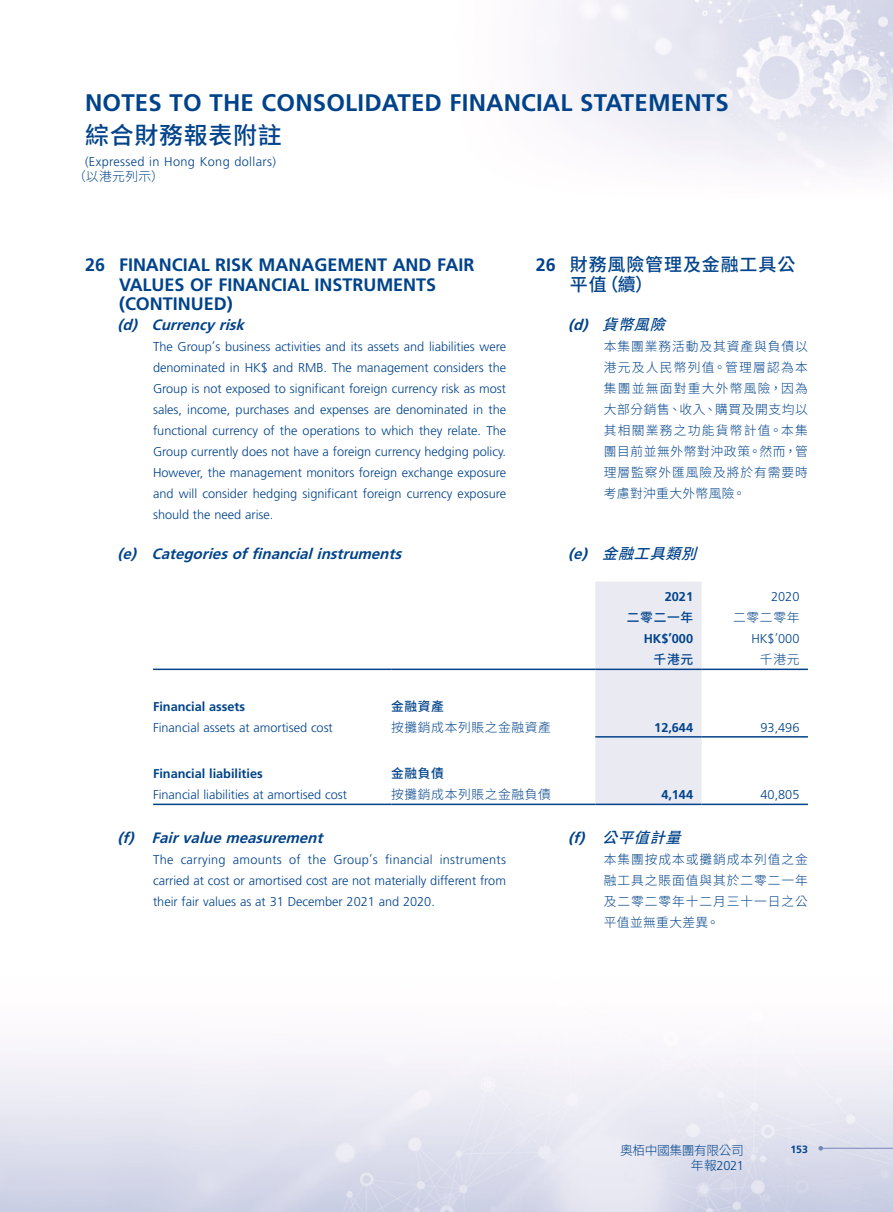
<style>
.page{position:relative;width:893px;height:1212px;background:#fff}
.page>*{position:absolute;margin:0;border:0;box-sizing:border-box;transform-origin:0 0}
.t1{font:700 24px "Frutiger LT Std";letter-spacing:.01em;color:#00438a}
.t2{font:500 24px "Source Han Sans TC";letter-spacing:.03em;color:#00438a}
.Heading_1{font:700 18px/19.5px "Frutiger LT Std";color:#00438a}
.C_Heading_1{font:500 18px/19.5px "Source Han Sans TC";letter-spacing:.05em;color:#00438a}
.Heading_2{font:italic 700 15px "Frutiger LT Std";color:#00438a}
.C_Heading_2{font:italic 500 15px "Source Han Sans TC";color:#00438a}
.Body_Text{font:300 12.75px/21px "Frutiger LT Std";color:#00438a;text-align:justify}
.C_Body_Text{font:300 12.75px/21px "Source Han Sans TC";letter-spacing:.07em;color:#00438a;text-align:justify}
.Body_Text-2{font:700 12.75px "Frutiger LT Std";color:#00438a}
.Body_Text-3{font:300 12.75px "Source Han Sans TC";letter-spacing:.05em;color:#00438a}
.Body_Text-4{font:300 12.75px "Frutiger LT Std";letter-spacing:.03em;color:#00438a}
.Body_Text-5{font:500 12.75px "Source Han Sans TC";letter-spacing:.05em;color:#00438a}
.C_Body_Text-2{font:300 12.75px "Source Han Sans TC";letter-spacing:-.03em;color:#00438a}
.t3{font:700 10.5px "Frutiger LT Std";color:#00438a}
.s1{font-family:"Frutiger LT Std";font-weight:700}
.s2{font-family:"Source Han Sans TC"}
</style>
<div class="page">
<img style="left:553px;top:0;width:340px;height:170px">
<svg style="left:818px;top:1146px;width:5px;height:4px"></svg>
<hr style="left:820px;top:1148px;width:73px;height:1px;background:#7488b9">
<div style="left:595px;top:582px;width:107px;height:221px;background:#eaeaf3"></div>
<hr style="left:153px;top:668px;width:238px;height:2px;background:#00438a">
<hr style="left:391px;top:668px;width:204px;height:2px;background:#00438a">
<hr style="left:595px;top:668px;width:107px;height:2px;background:#00438a">
<hr style="left:702px;top:668px;width:106px;height:2px;background:#00438a">
<hr style="left:595px;top:736px;width:107px;height:1px;background:#00438a">
<hr style="left:702px;top:736px;width:106px;height:1px;background:#00438a">
<hr style="left:153px;top:803px;width:238px;height:2px;background:#00438a">
<hr style="left:391px;top:803px;width:204px;height:2px;background:#00438a">
<hr style="left:595px;top:803px;width:107px;height:2px;background:#00438a">
<hr style="left:702px;top:803px;width:106px;height:2px;background:#00438a">
<h1 class="t1" style="left:85px;top:89px;width:645px">NOTES TO THE CONSOLIDATED FINANCIAL STATEMENTS</h1>
<h1 class="t2" style="left:85px;top:121px;width:198px">綜合財務報表附註</h1>
<p class="Body_Text-4" style="left:85px;top:154px;width:192px">(Expressed in Hong Kong dollars)</p>
<p class="C_Body_Text" style="left:73px;top:166px;width:92px">（以港元列示）</p>
<p class="Heading_1" style="left:119px;top:255px;width:357px;text-indent:-34px">26 FINANCIAL RISK MANAGEMENT AND FAIR<br>VALUES OF FINANCIAL INSTRUMENTS (CONTINUED)</p>
<p class="Heading_2" style="left:118px;top:315px;width:133px">(d) Currencyrisk</p>
<p class="Body_Text" style="left:153px;top:336px;width:355px">The Group’s business activities and its assets and liabilities were denominated in HK$ and RMB. The management considers the Group is not exposed to significant foreign currency risk as most sales, income, purchases and expenses are denominated in the functional currency of the operations to which they relate. The Group currently does not have a foreign currency hedging policy.<br>However, the management monitors foreign exchange exposure and will consider hedging significant foreign currency exposure should the need arise.</p>
<p class="Heading_2" style="left:118px;top:545px;width:290px">(e) Categoriesoffinancialinstruments</p>
<p class="C_Heading_1" style="left:570px;top:255px;width:227px;text-indent:-34px"><span class="s1">26</span> 財務風險管理及金融工具公平值（續）</p>
<p class="C_Heading_2" style="left:568px;top:316px;width:109px"><span class="s1">(d)</span> 貨幣風險</p>
<p class="C_Body_Text" style="left:604px;top:336px;width:206px">本集團業務活動及其資產與負債以港元及人民幣列值。管理層認為本集團並無面對重大外幣風險，因為大部分銷售、收入、購買及開支均以其相關業務之功能貨幣計值。本集團目前並無外幣對沖政策。然而，管理層監察外匯風險及將於有需要時考慮對沖重大外幣風險。</p>
<p class="C_Heading_2" style="left:568px;top:545px;width:141px"><span class="s1">(e)</span> 金融工具類別</p>
<p class="Body_Text-2" style="left:665px;top:589px;width:30px">2021</p>
<p class="Body_Text" style="left:771px;top:586px;width:30px">2020</p>
<p class="Body_Text-5" style="left:627px;top:610px;width:68px">二零二一年</p>
<p class="Body_Text-3" style="left:733px;top:610px;width:68px">二零二零年</p>
<p class="Body_Text-2" style="left:644px;top:631px;width:51px">HK$’000</p>
<p class="Body_Text" style="left:751px;top:628px;width:50px">HK$’000</p>
<p class="Body_Text-5" style="left:654px;top:652px;width:41px">千港元</p>
<p class="Body_Text-3" style="left:760px;top:652px;width:41px">千港元</p>
<p class="Body_Text-2" style="left:153px;top:699px;width:94px">Financial assets</p>
<p class="Body_Text-5" style="left:391px;top:699px;width:54px">金融資產</p>
<p class="Body_Text" style="left:153px;top:717px;width:181px">Financial assets at amortised cost</p>
<p class="Body_Text-3" style="left:391px;top:720px;width:161px">按攤銷成本列賬之金融資產</p>
<p class="Body_Text-2" style="left:654px;top:720px;width:40px">12,644</p>
<p class="Body_Text" style="left:761px;top:717px;width:40px">93,496</p>
<p class="Body_Text-2" style="left:153px;top:766px;width:111px">Financial liabilities</p>
<p class="Body_Text-5" style="left:391px;top:766px;width:54px">金融負債</p>
<p class="Body_Text" style="left:153px;top:784px;width:195px">Financial liabilities at amortised cost</p>
<p class="Body_Text-3" style="left:391px;top:787px;width:161px">按攤銷成本列賬之金融負債</p>
<p class="Body_Text-2" style="left:661px;top:787px;width:33px">4,144</p>
<p class="Body_Text" style="left:761px;top:784px;width:40px">40,805</p>
<p class="Heading_2" style="left:118px;top:828px;width:211px">(f) Fairvaluemeasurement</p>
<p class="Body_Text" style="left:153px;top:849px;width:354px">The carrying amounts of the Group’s financial instruments carried at cost or amortised cost are not materially different from their fair values as at 31 December 2021 and 2020.</p>
<p class="C_Heading_2" style="left:568px;top:828px;width:125px"><span class="s1">(f)</span> 公平值計量</p>
<p class="C_Body_Text" style="left:604px;top:849px;width:206px">本集團按成本或攤銷成本列值之金融工具之賬面值與其於二零二一年及二零二零年十二月三十一日之公平值並無重大差異。</p>
<p class="C_Body_Text-2" style="left:620px;top:1143px;width:125px">奧栢中國集團有限公司</p>
<p class="t3" style="left:790px;top:1143px;width:19px">153</p>
<p class="Body_Text" style="left:691px;top:1155px;width:55px"><span class="s2">年報</span>2021</p>
</div>
